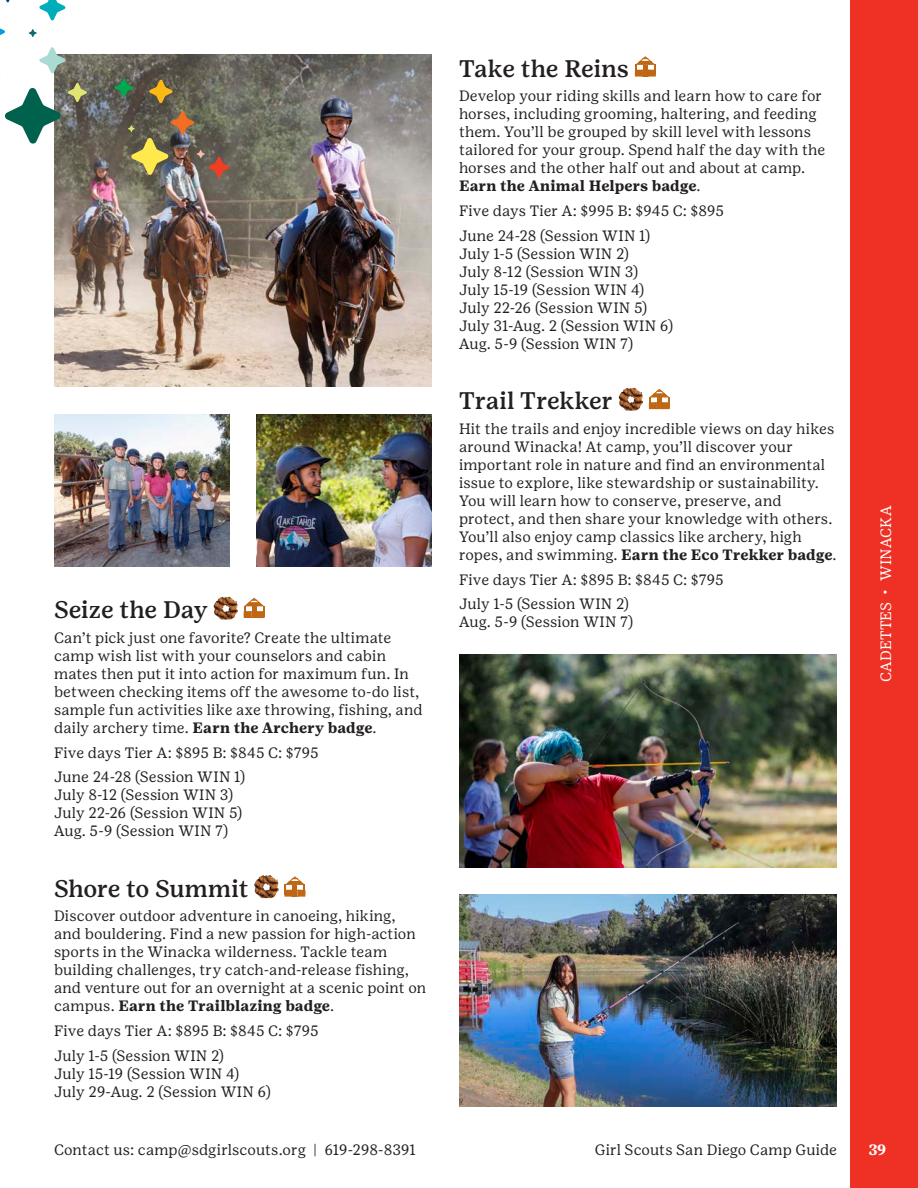
<style>
.page{position:relative;width:918px;height:1188px;background:#fff}
.page>*{position:absolute;margin:0;border:0;box-sizing:border-box;transform-origin:0 0}
.t1{font:500 24px "Girl Scout Text";letter-spacing:-.01em;color:#231f20}
.t2{font:15px/18px "Girl Scout Text";letter-spacing:.005em;color:#231f20}
.t3{font:15px "Girl Scout Text";letter-spacing:.015em;color:#fff}
.t4{font:700 15px "Girl Scout Text";color:#fff}
.s1{font-weight:700}
</style>
<div class="page">
<div style="left:850px;top:0;width:68px;height:1188px;background:#ee3124"></div>
<img style="left:459px;top:894px;width:378px;height:213px">
<img style="left:459px;top:654px;width:378px;height:213px">
<svg style="left:635px;top:56px;width:21px;height:21px"></svg>
<div style="left:643px;top:65px;width:5px;height:12px;background:#c06716"></div>
<img style="left:619px;top:388px;width:8px;height:22px">
<svg style="left:649px;top:389px;width:21px;height:20px"></svg>
<div style="left:657px;top:397px;width:5px;height:12px;background:#c06716"></div>
<img style="left:214px;top:597px;width:8px;height:22px">
<svg style="left:244px;top:598px;width:21px;height:20px"></svg>
<div style="left:252px;top:606px;width:5px;height:12px;background:#c06716"></div>
<img style="left:254px;top:875px;width:9px;height:22px">
<svg style="left:285px;top:876px;width:20px;height:21px"></svg>
<div style="left:292px;top:885px;width:5px;height:12px;background:#c06716"></div>
<img style="left:54px;top:414px;width:176px;height:153px">
<img style="left:54px;top:54px;width:378px;height:333px">
<img style="left:256px;top:414px;width:176px;height:153px">
<svg style="left:5px;top:87px;width:56px;height:57px"></svg>
<svg style="left:39px;top:47px;width:27px;height:27px"></svg>
<svg style="left:0;top:28px;width:5px;height:7px"></svg>
<svg style="left:29px;top:29px;width:8px;height:8px"></svg>
<svg style="left:149px;top:79px;width:24px;height:24px"></svg>
<svg style="left:114px;top:78px;width:19px;height:19px"></svg>
<svg style="left:68px;top:83px;width:19px;height:19px"></svg>
<svg style="left:39px;top:0;width:27px;height:21px"></svg>
<img style="left:128px;top:111px;width:102px;height:67px">
<p class="t1" style="left:54px;top:596px;width:155px">Seize the Day</p>
<p class="t2" style="left:54px;top:629px;width:370px">Can’t pick just one favorite? Create the ultimate camp wish list with your counselors and cabin mates then put it into action for maximum fun. In between checking items off the awesome to-do list, sample fun activities like axe throwing, fishing, and daily archery time. <span class="s1">Earn the Archery badge</span>.</p>
<p class="t2" style="left:54px;top:743px;width:266px">Five days Tier A: $895 B: $845 C: $795</p>
<p class="t2" style="left:54px;top:768px;width:193px">June 24-28 (Session WIN 1)<br>July 8-12 (Session WIN 3)<br>July 22-26 (Session WIN 5)<br>Aug. 5-9 (Session WIN 7)</p>
<p class="t1" style="left:54px;top:874px;width:196px">Shore to Summit</p>
<p class="t2" style="left:54px;top:907px;width:374px">Discover outdoor adventure in canoeing, hiking, and bouldering. Find a new passion for high-action sports in the Winacka wilderness. Tackle team building challenges, try catch-and-release fishing, and venture out for an overnight at a scenic point on campus. <span class="s1">Earn the Trailblazing badge</span>.</p>
<p class="t2" style="left:54px;top:1022px;width:266px">Five days Tier A: $895 B: $845 C: $795</p>
<p class="t2" style="left:54px;top:1047px;width:219px">July 1-5 (Session WIN 2)<br>July 15-19 (Session WIN 4)<br>July 29-Aug. 2 (Session WIN 6)</p>
<p class="t1" style="left:459px;top:54px;width:172px">Take the Reins</p>
<p class="t2" style="left:459px;top:87px;width:368px">Develop your riding skills and learn how to care for horses, including grooming, haltering, and feeding them. You’ll be grouped by skill level with lessons tailored for your group. Spend half the day with the horses and the other half out and about at camp.<br><span class="s1">Earn the Animal Helpers badge</span>.</p>
<p class="t2" style="left:459px;top:202px;width:267px">Five days Tier A: $995 B: $945 C: $895</p>
<p class="t2" style="left:459px;top:227px;width:216px">June 24-28 (Session WIN 1)<br>July 1-5 (Session WIN 2)<br>July 8-12 (Session WIN 3)<br>July 15-19 (Session WIN 4)<br>July 22-26 (Session WIN 5)<br>July 31-Aug. 2 (Session WIN 6)<br>Aug. 5-9 (Session WIN 7)</p>
<p class="t1" style="left:459px;top:387px;width:155px">Trail Trekker</p>
<p class="t2" style="left:459px;top:420px;width:379px">Hit the trails and enjoy incredible views on day hikes around Winacka! At camp, you’ll discover your important role in nature and find an environmental issue to explore, like stewardship or sustainability.<br>You will learn how to conserve, preserve, and protect, and then share your knowledge with others.<br>You’ll also enjoy camp classics like archery, high ropes, and swimming. <span class="s1">Earn the Eco Trekker badge</span>.</p>
<p class="t2" style="left:459px;top:570px;width:266px">Five days Tier A: $895 B: $845 C: $795</p>
<p class="t2" style="left:459px;top:595px;width:176px">July 1-5 (Session WIN 2)<br>Aug. 5-9 (Session WIN 7)</p>
<p class="t3" style="left:878px;top:682px;width:178px;rotate:-90deg">CADETTES • WINACKA</p>
<p class="t2" style="left:54px;top:1140px;width:363px">Contact us: camp@sdgirlscouts.org | 619-298-8391</p>
<p class="t2" style="left:595px;top:1140px;width:244px">Girl Scouts San Diego Camp Guide</p>
<p class="t4" style="left:869px;top:1141px;width:19px">39</p>
</div>
